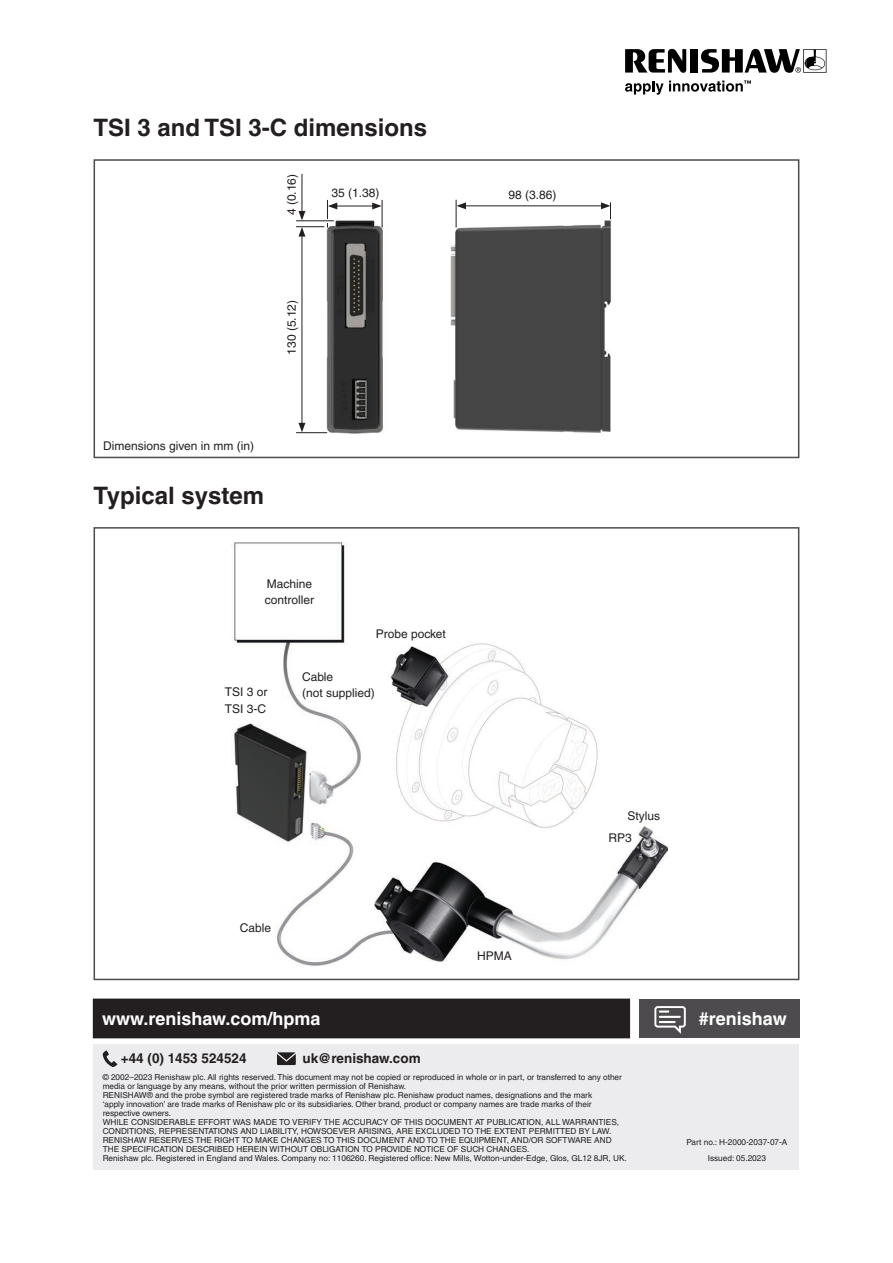
<style>
.page{position:relative;width:893px;height:1263px;background:#fff}
.page>*{position:absolute;margin:0;border:0;box-sizing:border-box;transform-origin:0 0}
.Heading_1__16pt_Bold{font:700 24px "Helvetica LT Pro";color:#231f20}
.back_page_URL_white{font:700 18px "Helvetica LT Pro";color:#fff}
.back_page_contact_de{font:700 13.5px "Helvetica LT Pro";color:#231f20}
.Figure_annotation_ce{font:12px/16.5px "Helvetica LT Pro";color:#231f20}
.Figure_annotation{font:12px/16.5px "Helvetica LT Pro";color:#231f20}
._8pt_Body_Text{font:12px "Helvetica LT Pro";color:#231f20}
.Disclaimer{font:8.25px/9px "Helvetica LT Pro";color:#231f20}
.Part_No{font:8.25px "Helvetica LT Pro";color:#231f20}
</style>
<div class="page">
<div style="left:94px;top:1044px;width:705px;height:125px;background:#ececee"></div>
<div style="left:639px;top:1000px;width:160px;height:38px;background:#4d4b4d"></div>
<svg style="left:103px;top:1050px;width:14px;height:17px"></svg>
<svg style="left:277px;top:1052px;width:19px;height:13px"></svg>
<div style="left:639px;top:999px;width:160px;height:38px;background:#4d4b4d"></div>
<svg style="left:654px;top:1006px;width:32px;height:28px"></svg>
<div style="left:94px;top:999px;width:535px;height:38px;background:#231f20"></div>
<div style="left:93px;top:998px;width:537px;height:40px;border:2px solid #231f20"></div>
<img style="left:450px;top:215px;width:161px;height:218px">
<img style="left:320px;top:220px;width:64px;height:214px">
<hr style="left:296px;top:432px;width:31px;height:1px;background:#231f20">
<hr style="left:302px;top:234px;width:1px;height:191px;background:#231f20">
<svg style="left:298px;top:423px;width:7px;height:9px"></svg>
<hr style="left:302px;top:174px;width:1px;height:39px;background:#231f20">
<hr style="left:335px;top:206px;width:40px;height:1px;background:#231f20">
<svg style="left:372px;top:200px;width:11px;height:27px"></svg>
<svg style="left:296px;top:200px;width:41px;height:37px"></svg>
<hr style="left:296px;top:220px;width:38px;height:1px;background:#231f20">
<hr style="left:464px;top:205px;width:139px;height:1px;background:#231f20">
<svg style="left:601px;top:202px;width:10px;height:17px"></svg>
<svg style="left:456px;top:200px;width:10px;height:27px"></svg>
<img style="left:231px;top:542px;width:436px;height:424px">
<div style="left:94px;top:159px;width:705px;height:299px;border:2px solid #4d4b4d"></div>
<div style="left:94px;top:527px;width:705px;height:453px;border:2px solid #4d4b4d"></div>
<svg style="left:625px;top:49px;width:61px;height:24px"></svg>
<div style="left:690px;top:49px;width:8px;height:24px;background:#000001"></div>
<svg style="left:701px;top:49px;width:125px;height:24px"></svg>
<svg style="left:625px;top:80px;width:126px;height:15px"></svg>
<p class="Heading_1__16pt_Bold" style="left:94px;top:113px;width:335px">TSI 3 and TSI 3-C dimensions</p>
<p class="Figure_annotation_ce" style="left:283px;top:215px;width:43px;rotate:-90deg">4 (0.16)</p>
<p class="Figure_annotation_ce" style="left:332px;top:185px;width:50px">35 (1.38)</p>
<p class="Figure_annotation_ce" style="left:509px;top:187px;width:50px">98 (3.86)</p>
<p class="Figure_annotation_ce" style="left:283px;top:355px;width:56px;rotate:-90deg">130 (5.12)</p>
<p class="_8pt_Body_Text" style="left:103px;top:438px;width:153px">Dimensions given in mm (in)</p>
<p class="Heading_1__16pt_Bold" style="left:94px;top:481px;width:172px">Typical system</p>
<p class="Figure_annotation_ce" style="left:265px;top:575px;width:51px">Machine controller</p>
<p class="Figure_annotation" style="left:376px;top:626px;width:72px">Probe pocket</p>
<p class="Figure_annotation" style="left:225px;top:684px;width:44px">TSI 3 or<br>TSI 3-C</p>
<p class="Figure_annotation" style="left:302px;top:668px;width:74px">Cable<br>(not supplied)</p>
<p class="Figure_annotation_ce" style="left:628px;top:807px;width:34px">Stylus</p>
<p class="Figure_annotation_ce" style="left:608px;top:830px;width:25px">RP3</p>
<p class="Figure_annotation_ce" style="left:240px;top:919px;width:33px">Cable</p>
<p class="back_page_URL_white" style="left:102px;top:1007px;width:220px">www.renishaw.com/hpma</p>
<p class="back_page_contact_de" style="left:121px;top:1050px;width:127px">+44 (0) 1453 524524</p>
<p class="back_page_contact_de" style="left:302px;top:1050px;width:120px">uk@renishaw.com</p>
<p class="Figure_annotation_ce" style="left:477px;top:948px;width:36px">HPMA</p>
<p class="Disclaimer" style="left:103px;top:1072px;width:521px">© 2002–2023 Renishaw plc. All rights reserved. This document may not be copied or reproduced in whole or in part, or transferred to any other media or language by any means, without the prior written permission of Renishaw.</p>
<p class="Disclaimer" style="left:103px;top:1090px;width:491px;text-align:justify">RENISHAW® and the probe symbol are registered trade marks of Renishaw plc. Renishaw product names, designations and the mark ‘apply innovation’ are trade marks of Renishaw plc or its subsidiaries. Other brand, product or company names are trade marks of their respective owners.</p>
<p class="Disclaimer" style="left:103px;top:1117px;width:518px">WHILE CONSIDERABLE EFFORT WAS MADE TO VERIFY THE ACCURACY OF THIS DOCUMENT AT PUBLICATION, ALL WARRANTIES, CONDITIONS, REPRESENTATIONS AND LIABILITY, HOWSOEVER ARISING, ARE EXCLUDED TO THE EXTENT PERMITTED BY LAW.<br>RENISHAW RESERVES THE RIGHT TO MAKE CHANGES TO THIS DOCUMENT AND TO THE EQUIPMENT, AND/OR SOFTWARE AND THE SPECIFICATION DESCRIBED HEREIN WITHOUT OBLIGATION TO PROVIDE NOTICE OF SUCH CHANGES.</p>
<p class="Disclaimer" style="left:103px;top:1153px;width:526px">Renishaw plc. Registered in England and Wales. Company no: 1106260. Registered office: New Mills, Wotton-under-Edge, Glos, GL12 8JR, UK.</p>
<h2 class="back_page_URL_white" style="left:699px;top:1007px;width:89px">#renishaw</h2>
<p class="Part_No" style="left:686px;top:1137px;width:103px">Part no.: H-2000-2037-07-A</p>
<p class="Part_No" style="left:708px;top:1153px;width:60px">Issued: 05.2023</p>
</div>
